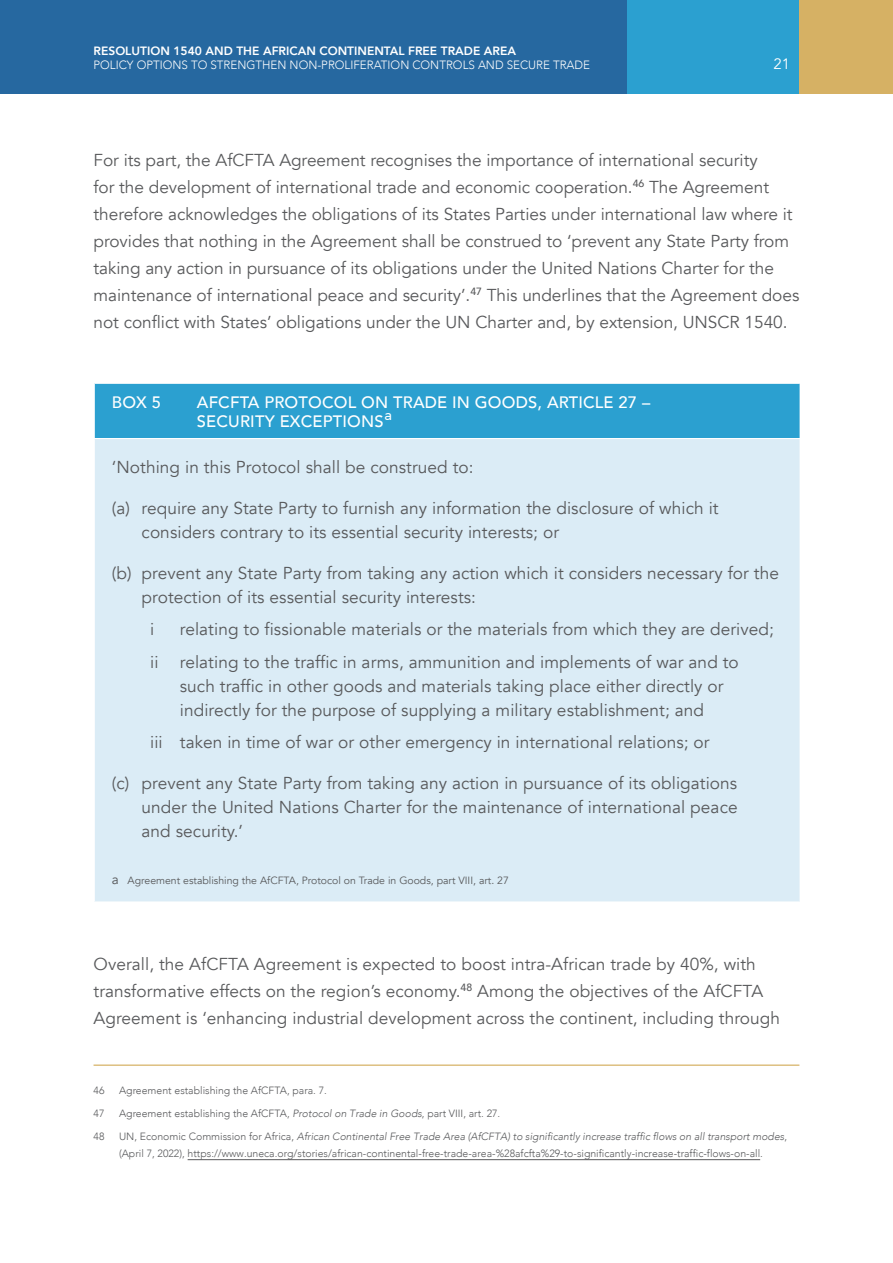
<style>
.page{position:relative;width:893px;height:1263px;background:#fff}
.page>*{position:absolute;margin:0;border:0;box-sizing:border-box;transform-origin:0 0}
.t1{font:17.25px/27px "Avenir";letter-spacing:.005em;color:#58595b}
.t2{font:500 16.5px/19.5px "Avenir";letter-spacing:.01em;color:#fff}
.t3{font:15px "Avenir";color:#fff}
.t4{font:13.05px "Montserrat";color:#fff}
.t5{font:300 12px "Avenir";color:#fff}
.t6{font:800 12px "Avenir";color:#fff}
.t7{font:300 10.5px/16.5px "Avenir";color:#58595b}
.t8{font:10.5px "Avenir";color:#58595b}
.s1{font-size:13.5px}
.s2{font-style:italic}
</style>
<div class="page">
<div style="left:626px;top:0;width:174px;height:94px;background:#2ba0d0"></div>
<div style="left:800px;top:0;width:93px;height:94px;background:#d6b164"></div>
<div style="left:0;top:0;width:626px;height:94px;background:#2668a0"></div>
<hr style="left:94px;top:1064px;width:705px;height:2px;background:#d2aa56">
<hr style="left:188px;top:1159px;width:572px;height:1px;background:#58595b">
<div style="left:94px;top:383px;width:706px;height:56px;background:#2ba0d0"></div>
<div style="left:94px;top:439px;width:706px;height:463px;background:#dbecf6"></div>
<hr style="left:94px;top:383px;width:707px;height:1px;background:#fff">
<hr style="left:94px;top:384px;width:1px;height:54px;background:#fff">
<hr style="left:94px;top:438px;width:707px;height:1px;background:#fff">
<hr style="left:94px;top:439px;width:1px;height:462px;background:#fff">
<hr style="left:94px;top:901px;width:707px;height:1px;background:#fff">
<p class="t6" style="left:94px;top:42px;width:424px">RESOLUTION 1540 AND THE AFRICAN CONTINENTAL FREE TRADE AREA</p>
<p class="t5" style="left:94px;top:58px;width:498px">POLICY OPTIONS TO STRENGTHEN NON-PROLIFERATION CONTROLS AND SECURE TRADE</p>
<p class="t3" style="left:773px;top:54px;width:18px">21</p>
<p class="t1" style="left:94px;top:147px;width:707px">For its part, the AfCFTA Agreement recognises the importance of international security<br>for the development of international trade and economic cooperation.<sup>46</sup> The Agreement therefore acknowledges the obligations of its States Parties under international law where it provides that nothing in the Agreement shall be construed to ‘prevent any State Party from taking any action in pursuance of its obligations under the United Nations Charter for the maintenance of international peace and security’.<sup>47</sup> This underlines that the Agreement does not conflict with States’ obligations under the UN Charter and, by extension, UNSCR 1540.</p>
<p class="t2" style="left:112px;top:391px;width:51px">BOX 5</p>
<p class="t2" style="left:197px;top:391px;width:455px">AFCFTA PROTOCOL ON TRADE IN GOODS, ARTICLE 27 –<br>SECURITY EXCEPTIONS</p>
<p class="t4" style="left:385px;top:405px;width:9px">a</p>
<p class="t1" style="left:112px;top:454px;width:363px">‘Nothing in this Protocol shall be construed to:</p>
<p class="t1" style="left:142px;top:496px;width:578px;line-height:24px;text-indent:-30px">(a) require any State Party to furnish any information the disclosure of which it considers contrary to its essential security interests; or</p>
<p class="t1" style="left:142px;top:561px;width:639px;line-height:24px;text-indent:-30px">(b) prevent any State Party from taking any action which it considers necessary for the protection of its essential security interests:</p>
<p class="t1" style="left:150px;top:616px;width:6px">i</p>
<p class="t1" style="left:150px;top:613px;width:625px;line-height:32.5px;text-indent:30px">relating to fissionable materials or the materials from which they are derived; ii relating to the traffic in arms, ammunition and implements of war and to</p>
<p class="t1" style="left:180px;top:674px;width:545px;line-height:24px">such traffic in other goods and materials taking place either directly or indirectly for the purpose of supplying a military establishment; and</p>
<p class="t1" style="left:150px;top:729px;width:561px">iii taken in time of war or other emergency in international relations; or</p>
<p class="t1" style="left:142px;top:772px;width:598px;line-height:24px;text-align:justify;text-indent:-30px">(c) prevent any State Party from taking any action in pursuance of its obligations under the United Nations Charter for the maintenance of international peace and security.’</p>
<p class="t8" style="left:112px;top:874px;width:399px"><span class="s1">a</span> Agreement establishing the AfCFTA, Protocol on Trade in Goods, part VIII, art. 27</p>
<p class="t1" style="left:94px;top:951px;width:688px">Overall, the AfCFTA Agreement is expected to boost intra-African trade by 40%, with transformative effects on the region’s economy.<sup>48</sup> Among the objectives of the AfCFTA<br>Agreement is ‘enhancing industrial development across the continent, including through</p>
<p class="t7" style="left:94px;top:1082px;width:12px">46</p>
<p class="t7" style="left:119px;top:1082px;width:209px">Agreement establishing the AfCFTA, para. 7.</p>
<p class="t7" style="left:94px;top:1105px;width:12px">47</p>
<p class="t7" style="left:119px;top:1105px;width:383px">Agreement establishing the AfCFTA, <span class="s2">Protocol on Trade in Goods</span>, part VIII, art. 27.</p>
<p class="t7" style="left:94px;top:1128px;width:12px">48</p>
<p class="t7" style="left:119px;top:1128px;width:669px">UN, Economic Commission for Africa, <span class="s2">African Continental Free Trade Area (AfCFTA) to significantly increase traffic flows on all transport modes</span>, (April 7, 2022), https://www.uneca.org/stories/african-continental-free-trade-area-%28afcfta%29-to-significantly-increase-traffic-flows-on-all.</p>
</div>
